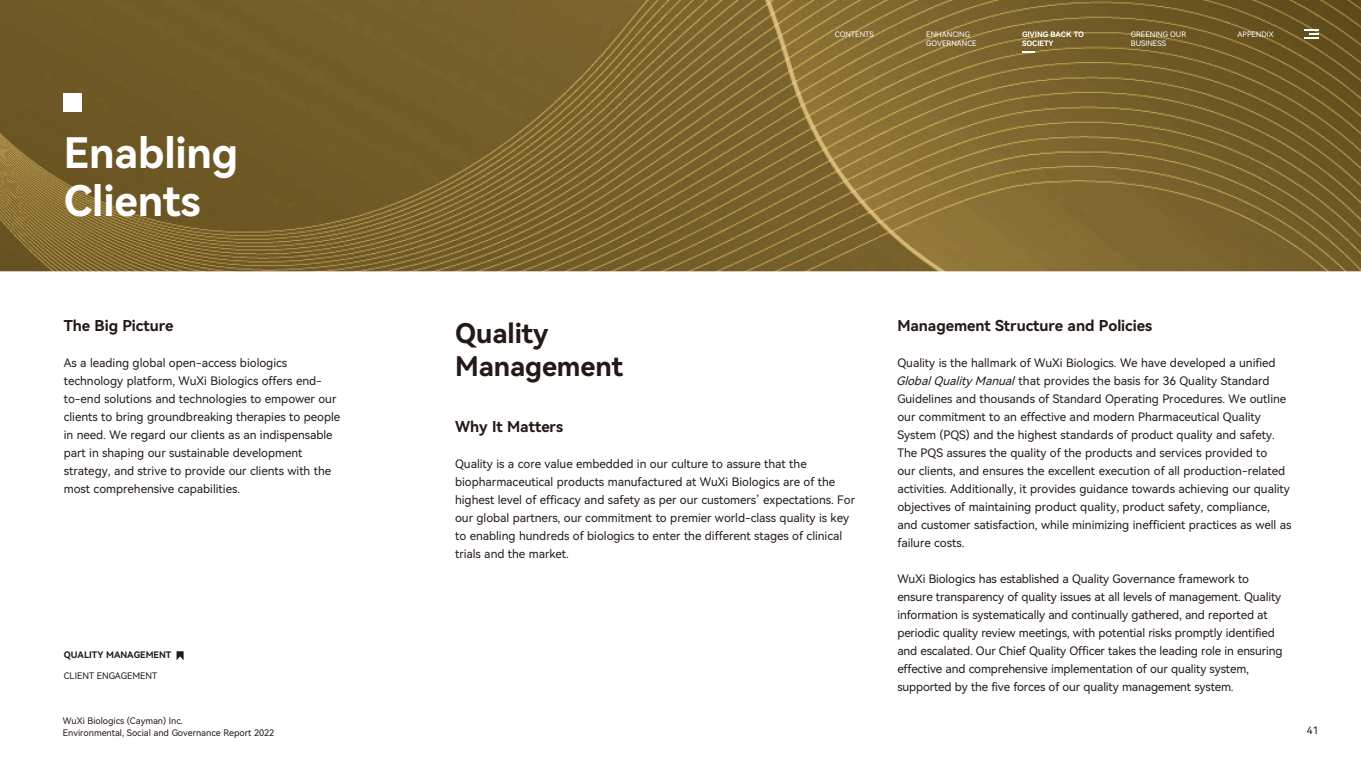
<style>
.page{position:relative;width:1361px;height:766px;background:#fff}
.page>*{position:absolute;margin:0;border:0;box-sizing:border-box;transform-origin:0 0}
.t1{font:42px/48px "Harmony OS Sans SC Bold";letter-spacing:-.005em;color:#fff}
.t2{font:27px/33px "Harmony OS Sans SC Bold";letter-spacing:-.005em;color:#231916}
.t3{font:15px "Harmony OS Sans SC Bold";letter-spacing:-.005em;color:#231916}
.t4{font:11.7px/18px "Harmony OS Sans SC";letter-spacing:-.005em;color:#231916}
.t5{font:10.2px "Harmony OS Sans SC";color:#231916}
.t6{font:9px/12px "Harmony OS Sans SC";letter-spacing:-.005em;color:#231916}
.t7{font:9px "Harmony OS Sans SC Bold";letter-spacing:-.005em;color:#231916}
.t8{font:7.5px/9px "Harmony OS Sans SC";letter-spacing:-.005em;color:#fff}
.t9{font:7.5px/9px "Harmony OS Sans SC Bold";letter-spacing:-.005em;color:#fff}
.s1{font-style:italic}
</style>
<div class="page">
<img style="left:0;top:0;width:1361px;height:271px">
<svg style="left:1304px;top:29px;width:14px;height:9px"></svg>
<svg style="left:1022px;top:52px;width:12px;height:1px"></svg>
<div style="left:64px;top:94px;width:18px;height:18px;background:#fff"></div>
<svg style="left:177px;top:651px;width:7px;height:9px"></svg>
<h1 class="t1" style="left:64px;top:127px;width:176px">Enabling<br>Clients</h1>
<p class="t3" style="left:64px;top:315px;width:111px">The Big Picture</p>
<p class="t4" style="left:64px;top:353px;width:278px">As a leading global open-access biologics technology platform, WuXi Biologics offers end&shy;to-end solutions and technologies to empower our clients to bring groundbreaking therapies to people in need. We regard our clients as an indispensable part in shaping our sustainable development strategy, and strive to provide our clients with the most comprehensive capabilities.</p>
<p class="t7" style="left:64px;top:648px;width:109px">QUALITY MANAGEMENT</p>
<p class="t6" style="left:64px;top:669px;width:95px">CLIENT ENGAGEMENT</p>
<p class="t8" style="left:835px;top:29px;width:40px">CONTENTS</p>
<p class="t9" style="left:1022px;top:29px;width:64px">GIVING BACK TO<br>SOCIETY</p>
<p class="t8" style="left:1131px;top:29px;width:57px">GREENING OUR<br>BUSINESS</p>
<p class="t8" style="left:926px;top:29px;width:45px">ENHANCING</p>
<p class="t8" style="left:1237px;top:29px;width:38px">APPENDIX</p>
<p class="t8" style="left:926px;top:38px;width:52px">GOVERNANCE</p>
<h2 class="t2" style="left:455px;top:316px;width:169px">Quality<br>Management</h2>
<p class="t3" style="left:455px;top:416px;width:109px">Why It Matters</p>
<p class="t4" style="left:455px;top:454px;width:401px">Quality is a core value embedded in our culture to assure that the biopharmaceutical products manufactured at WuXi Biologics are of the highest level of efficacy and safety as per our customers’ expectations. For our global partners, our commitment to premier world-class quality is key to enabling hundreds of biologics to enter the different stages of clinical trials and the market.</p>
<p class="t3" style="left:897px;top:315px;width:256px">Management Structure and Policies</p>
<p class="t4" style="left:896px;top:353px;width:397px">Quality is the hallmark of WuXi Biologics. We have developed a unified <span class="s1">GlobalQuality Manual</span>that provides the basis for 36 Quality Standard Guidelines and thousands of Standard Operating Procedures. We outline our commitment to an effective and modern Pharmaceutical Quality System (PQS) and the highest standards of product quality and safety.<br>The PQS assures the quality of the products and services provided to<br>our clients, and ensures the excellent execution of all production-related activities. Additionally, it provides guidance towards achieving our quality objectives of maintaining product quality, product safety, compliance, and customer satisfaction, while minimizing inefficient practices as well as failure costs.</p>
<p class="t4" style="left:897px;top:569px;width:386px">WuXi Biologics has established a Quality Governance framework to ensure transparency of quality issues at all levels of management. Quality information is systematically and continually gathered, and reported at periodic quality review meetings, with potential risks promptly identified and escalated. Our Chief Quality Officer takes the leading role in ensuring effective and comprehensive implementation of our quality system, supported by the five forces of our quality management system.</p>
<p class="t6" style="left:63px;top:714px;width:213px">WuXi Biologics (Cayman) Inc.<br>Environmental, Social and Governance Report 2022</p>
<p class="t5" style="left:1307px;top:723px;width:13px">41</p>
</div>
